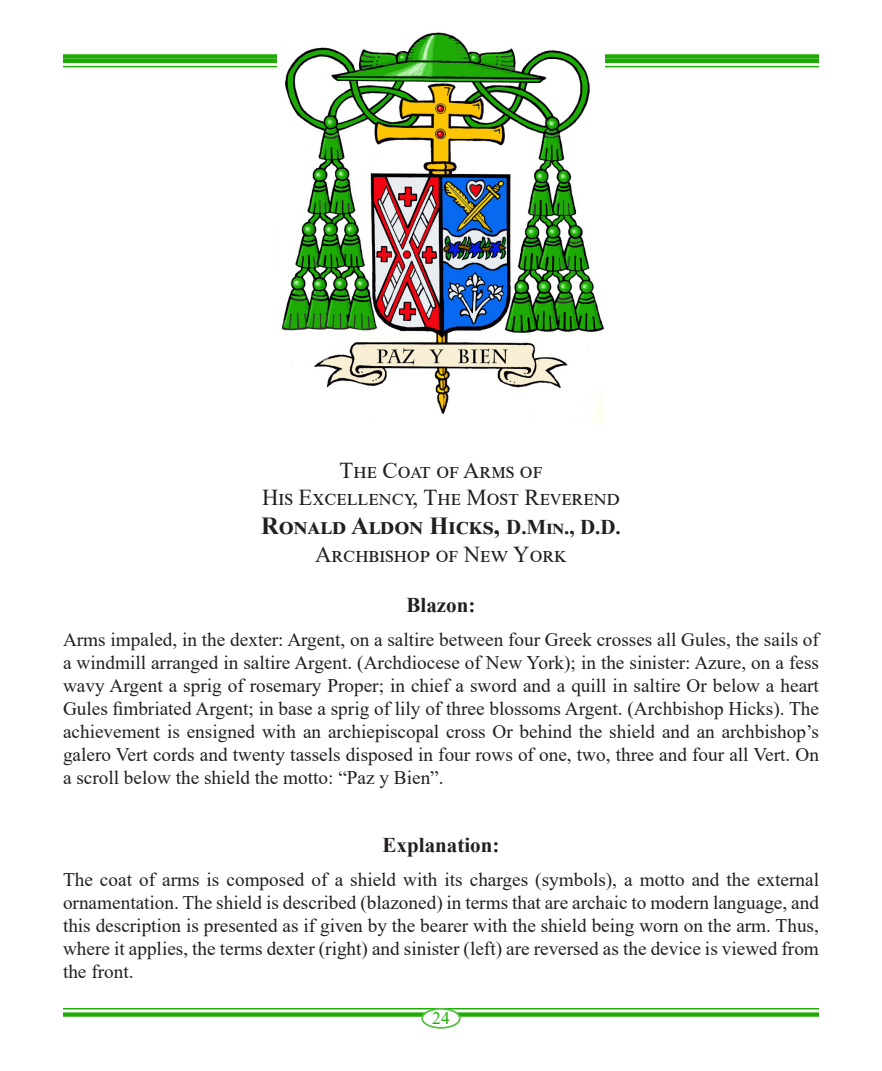
<style>
.page{position:relative;width:882px;height:1071px;background:#fff}
.page>*{position:absolute;margin:0;border:0;box-sizing:border-box;transform-origin:0 0}
.t1{font:700 24.5px "Times New Roman";color:#231f20}
.t2{font:22.75px "Times New Roman";color:#231f20}
.t3{font:700 21px "Times New Roman";color:#231f20}
.t4{font:19.25px/23.1px "Times New Roman";color:#231f20;text-align:justify}
.t5{font:17.5px "Times New Roman";color:#1eab05}
.s1{font-size:21px}
</style>
<div class="page">
<hr style="left:63px;top:1008px;width:756px;height:1px;background:#1eab05">
<div style="left:63px;top:1012px;width:756px;height:5px;background:#1eab05"></div>
<div style="left:422px;top:1009px;width:38px;height:19px;background:#fff;border-radius:50%"></div>
<div style="left:421px;top:1008px;width:40px;height:21px;border:2px solid #56c043;border-radius:50%"></div>
<div style="left:63px;top:54px;width:756px;height:5px;background:#1eab05"></div>
<hr style="left:63px;top:59px;width:756px;height:4px;background:#1eab05">
<hr style="left:63px;top:66px;width:756px;height:1px;background:#1eab05">
<img style="left:277px;top:32px;width:328px;height:391px">
<p class="t2" style="left:340px;top:454px;width:204px">The Coat of Arms of</p>
<p class="t2" style="left:262px;top:481px;width:359px">His Excellency, The Most Reverend</p>
<p class="t1" style="left:261px;top:509px;width:361px">Ronald Aldon Hicks, <span class="s1">D.Min., D.D.</span></p>
<p class="t2" style="left:315px;top:538px;width:252px">Archbishop of New York</p>
<p class="t3" style="left:407px;top:590px;width:70px">Blazon:</p>
<p class="t4" style="left:63px;top:627px;width:758px">Arms impaled, in the dexter: Argent, on a saltire between four Greek crosses all Gules, the sails of a windmill arranged in saltire Argent. (Archdiocese of New York); in the sinister: Azure, on a fess wavy Argent a sprig of rosemary Proper; in chief a sword and a quill in saltire Or below a heart Gules fimbriated Argent; in base a sprig of lily of three blossoms Argent. (Archbishop Hicks). The achievement is ensigned with an archiepiscopal cross Or behind the shield and an archbishop’s galero Vert cords and twenty tassels disposed in four rows of one, two, three and four all Vert. On a scroll below the shield the motto: “Paz y Bien”.</p>
<p class="t3" style="left:383px;top:830px;width:118px">Explanation:</p>
<p class="t4" style="left:63px;top:867px;width:758px">The coat of arms is composed of a shield with its charges (symbols), a motto and the external ornamentation. The shield is described (blazoned) in terms that are archaic to modern language, and this description is presented as if given by the bearer with the shield being worn on the arm. Thus, where it applies, the terms dexter (right) and sinister (left) are reversed as the device is viewed from the front.</p>
<p class="t5" style="left:432px;top:1006px;width:19px">24</p>
</div>
